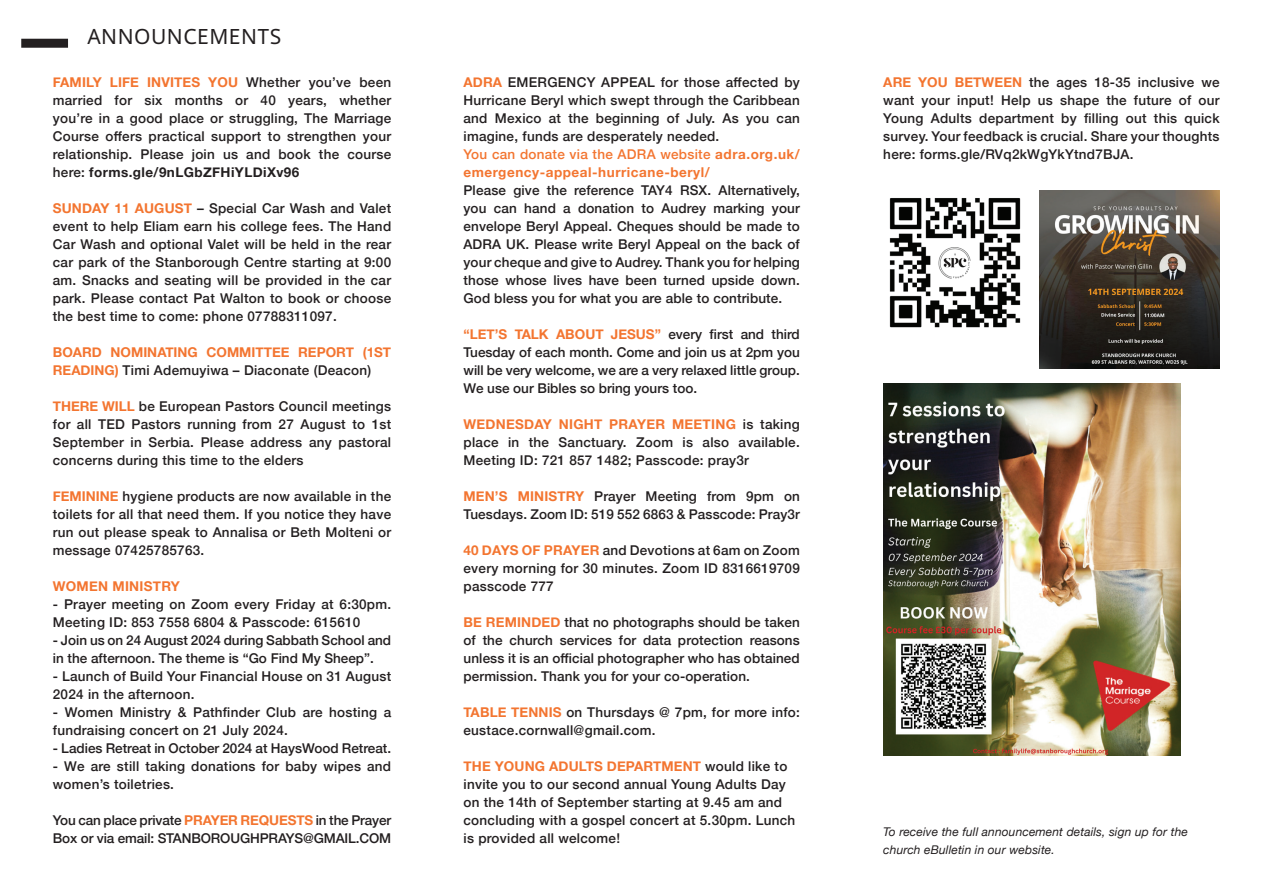
<style>
.page{position:relative;width:1263px;height:893px;background:#fff}
.page>*{position:absolute;margin:0;border:0;box-sizing:border-box;transform-origin:0 0}
.t1{font:21px "Advent Sans Beta";letter-spacing:.025em;color:#231f20}
.t2{font:500 13.5px/18px "Helvetica Neue";letter-spacing:.02em;color:#231f20;text-align:justify}
.t3{font:500 13.5px/18px "Helvetica Neue";color:#231f20}
.t4{font:500 13.5px/18px "Helvetica Neue";letter-spacing:-.01em;color:#231f20}
.t5{font:700 13.5px/18px "Helvetica Neue";color:#f37530}
.t6{font:700 13.5px "Helvetica Neue";letter-spacing:.02em;color:#f37530}
.t7{font:italic 12px/18px "Helvetica Neue";letter-spacing:.01em;color:#231f20}
.s1{font-weight:700;color:#f37530}
.s2{font-weight:700}
.s3{font-weight:500;color:#231f20}
.s4{color:#f37530}
</style>
<div class="page">
<div style="left:21px;top:39px;width:47px;height:9px;background:#231f20"></div>
<img style="left:883px;top:384px;width:298px;height:372px">
<img style="left:1040px;top:191px;width:180px;height:177px">
<img style="left:889px;top:198px;width:132px;height:130px">
<h1 class="t1" style="left:87px;top:21px;width:195px">ANNOUNCEMENTS</h1>
<p class="t2" style="left:53px;top:72px;width:340px"><span class="s1">FAMILY LIFE INVITES YOU</span> Whether you’ve been married for six months or 40 years, whether you’re in a good place or struggling, The Marriage Course offers practical support to strengthen your relationship. Please join us and book the course here: <span class="s2">forms.gle/9nLGbZFHiYLDiXv96</span></p>
<p class="t2" style="left:53px;top:198px;width:340px"><span class="s1">SUNDAY 11 AUGUST</span> – Special Car Wash and Valet event to help Eliam earn his college fees. The Hand Car Wash and optional Valet will be held in the rear car park of the Stanborough Centre starting at 9:00 am. Snacks and seating will be provided in the car park. Please contact Pat Walton to book or choose the best time to come: phone 07788311097.</p>
<p class="t5" style="left:53px;top:344px;width:340px">BOARD NOMINATING COMMITTEE REPORT (1ST<br>READING) <span class="s3">Timi Ademuyiwa – Diaconate (Deacon)</span></p>
<p class="t2" style="left:53px;top:396px;width:340px"><span class="s1">THERE WILL</span> be European Pastors Council meetings for all TED Pastors running from 27 August to 1st September in Serbia. Please address any pastoral concerns during this time to the elders</p>
<p class="t2" style="left:53px;top:486px;width:340px"><span class="s1">FEMININE</span> hygiene products are now available in the toilets for all that need them. If you notice they have run out please speak to Annalisa or Beth Molteni or message 07425785763.</p>
<p class="t6" style="left:53px;top:576px;width:128px">WOMEN MINISTRY</p>
<p class="t2" style="left:53px;top:594px;width:340px">- Prayer meeting on Zoom every Friday at 6:30pm.<br>Meeting ID: 853 7558 6804 &amp; Passcode: 615610</p>
<p class="t3" style="left:53px;top:630px;width:340px">- Join us on 24 August 2024 during Sabbath School and in the afternoon. The theme is “Go Find My Sheep”.</p>
<p class="t2" style="left:53px;top:666px;width:340px">- Launch of Build Your Financial House on 31 August<br>2024 in the afternoon.</p>
<p class="t2" style="left:53px;top:702px;width:340px">- Women Ministry &amp; Pathfinder Club are hosting a fundraising concert on 21 July 2024.</p>
<p class="t3" style="left:53px;top:738px;width:340px">- Ladies Retreat in October 2024 at HaysWood Retreat.</p>
<p class="t2" style="left:53px;top:756px;width:340px">- We are still taking donations for baby wipes and women’s toiletries.</p>
<p class="t4" style="left:53px;top:810px;width:340px">You can place private <span class="s1">PRAYER REQUESTS</span> in the Prayer<br>Box or via email: STANBOROUGHPRAYS@GMAIL.COM</p>
<p class="t2" style="left:463px;top:72px;width:338px;text-align:left"><span class="s1">ADRA</span> EMERGENCY APPEAL for those affected by Hurricane Beryl which swept through the Caribbean and Mexico at the beginning of July. As you can imagine, funds are desperately needed.<br><span class="s4">You can donate via the ADRA website</span> <span class="s1">adra.org.uk/ emergency-appeal-hurricane-beryl/</span></p>
<p class="t2" style="left:463px;top:180px;width:338px">Please give the reference TAY4 RSX. Alternatively, you can hand a donation to Audrey marking your envelope Beryl Appeal. Cheques should be made to ADRA UK. Please write Beryl Appeal on the back of your cheque and give to Audrey. Thank you for helping those whose lives have been turned upside down.<br>God bless you for what you are able to contribute.</p>
<p class="t2" style="left:463px;top:324px;width:338px"><span class="s1">“LET’S TALK ABOUT JESUS”</span> every first and third Tuesday of each month. Come and join us at 2pm you will be very welcome, we are a very relaxed little group.<br>We use our Bibles so bring yours too.</p>
<p class="t2" style="left:463px;top:414px;width:338px"><span class="s1">WEDNESDAY NIGHT PRAYER MEETING</span> is taking place in the Sanctuary. Zoom is also available.<br>Meeting ID: 721 857 1482; Passcode: pray3r</p>
<p class="t2" style="left:463px;top:486px;width:338px"><span class="s1">MEN’S MINISTRY</span> Prayer Meeting from 9pm on<br>Tuesdays. Zoom ID: 519 552 6863 &amp; Passcode: Pray3r</p>
<p class="t2" style="left:463px;top:540px;width:338px"><span class="s1">40 DAYS OF PRAYER</span> and Devotions at 6am on Zoom every morning for 30 minutes. Zoom ID 8316619709 passcode 777</p>
<p class="t2" style="left:463px;top:612px;width:338px"><span class="s1">BE REMINDED</span> that no photographs should be taken of the church services for data protection reasons unless it is an official photographer who has obtained permission. Thank you for your co-operation.</p>
<p class="t2" style="left:463px;top:702px;width:338px"><span class="s1">TABLE TENNIS</span> on Thursdays @ 7pm, for more info: eustace.cornwall@gmail.com.</p>
<p class="t2" style="left:463px;top:756px;width:333px;text-align:left"><span class="s1">THE YOUNG ADULTS DEPARTMENT</span> would like to invite you to our second annual Young Adults Day on the 14th of September starting at 9.45 am and concluding with a gospel concert at 5.30pm. Lunch is provided all welcome!</p>
<p class="t2" style="left:883px;top:72px;width:338px"><span class="s1">ARE YOU BETWEEN</span> the ages 18-35 inclusive we want your input! Help us shape the future of our Young Adults department by filling out this quick survey. Your feedback is crucial. Share your thoughts here: forms.gle/RVq2kWgYkYtnd7BJA.</p>
<p class="t7" style="left:883px;top:824px;width:306px">To receive the full announcement details, sign up for the church eBulletin in our website.</p>
</div>
